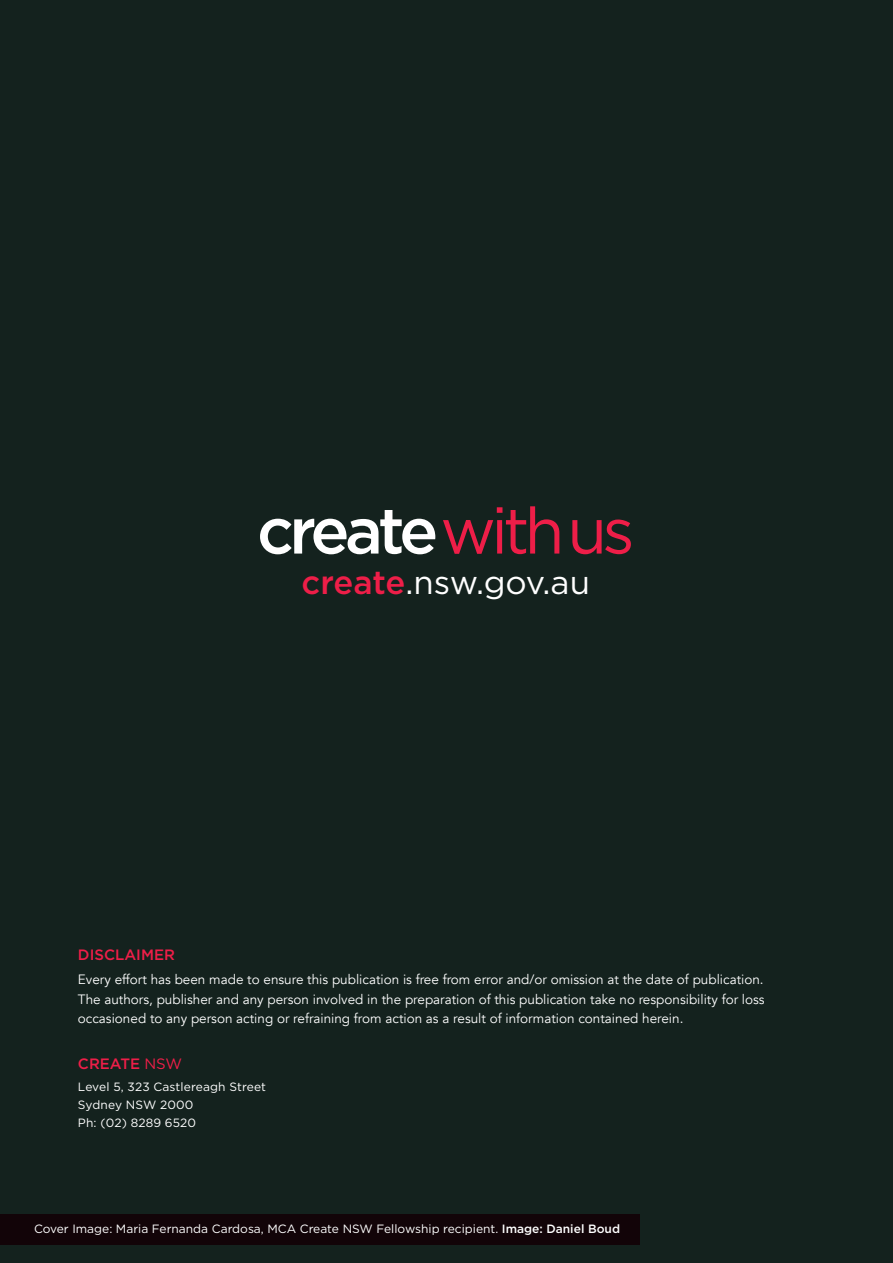
<style>
.page{position:relative;width:893px;height:1263px;background:#14221e}
.page>*{position:absolute;margin:0;border:0;box-sizing:border-box;transform-origin:0 0}
.t1{font:500 64.65px "Gotham";letter-spacing:-.075em;color:#fff}
.t2{font:500 51px "Gotham";letter-spacing:-.05em;color:#fff}
.t3{font:33px "Gotham";color:#fff}
.t4{font:500 15px "Gotham";color:#ee1e48}
.t5{font:13.5px/19.5px "Avenir";color:#fff;text-align:justify}
.t6{font:12px/18px "Gotham";color:#fff}
.s1{font-weight:400;color:#ee1e48}
.s2{font-weight:500;color:#ee1e48}
.s3{font-weight:400}
.s4{font-weight:500}
</style>
<div class="page">
<div style="left:0;top:1214px;width:640px;height:31px;background:#120408"></div>
<h1 class="t1" style="left:257px;top:488px;width:379px">create<span class="s1">withus</span></h1>
<h3 class="t3" style="left:302px;top:561px;width:290px"><span class="s2">create</span>.nsw.gov.au</h3>
<p class="t4" style="left:78px;top:945px;width:98px">DISCLAIMER</p>
<p class="t5" style="left:78px;top:970px;width:688px">Every effort has been made to ensure this publication is free from error and/or omission at the date of publication.<br>The authors, publisher and any person involved in the preparation of this publication take no responsibility for loss occasioned to any person acting or refraining from action as a result of information contained herein.</p>
<p class="t4" style="left:78px;top:1054px;width:106px">CREATE <span class="s3">NSW</span></p>
<p class="t6" style="left:78px;top:1077px;width:190px">Level 5, 323 Castlereagh Street<br>Sydney NSW 2000<br>Ph: (02) 8289 6520</p>
<h2 class="t2" style="left:18px;top:1192px;width:359px">project <span class="s3">funding</span></h2>
<p class="t6" style="left:34px;top:1219px;width:588px">Cover Image: Maria Fernanda Cardosa, MCA Create NSW Fellowship recipient. <span class="s4">Image: Daniel Boud</span></p>
</div>
